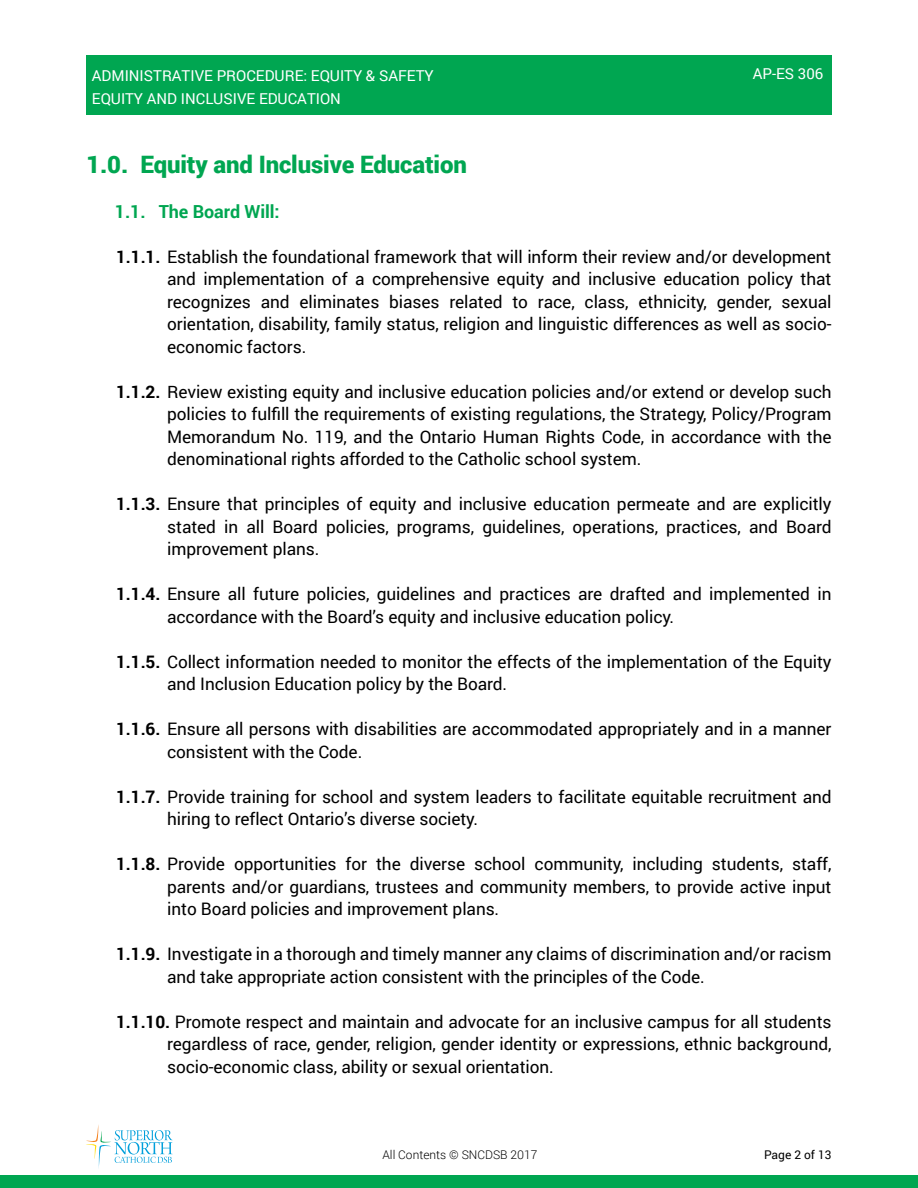
<style>
.page{position:relative;width:918px;height:1188px;background:#fff}
.page>*{position:absolute;margin:0;border:0;box-sizing:border-box;transform-origin:0 0}
.t1{font:900 24px "Roboto";letter-spacing:-.005em;color:#00a651}
.t2{font:700 18px "Roboto";letter-spacing:-.005em;color:#00a651}
.t3{font:17.25px/22.5px "Roboto";letter-spacing:-.005em;color:#000;text-align:justify}
.t4{font:15px/22.5px "Roboto";color:#fff}
.t5{font:300 12px "Roboto";color:#000}
.t6{font:12px "Roboto";color:#000}
.s1{font-weight:700}
</style>
<div class="page">
<div style="left:86px;top:55px;width:746px;height:60px;background:#00a651"></div>
<div style="left:0;top:1175px;width:918px;height:13px;background:#00a651"></div>
<svg style="left:86px;top:1125px;width:87px;height:43px"></svg>
<p class="t4" style="left:92px;top:64px;width:343px">ADMINISTRATIVE PROCEDURE: EQUITY &amp; SAFETY<br>EQUITY AND INCLUSIVE EDUCATION</p>
<p class="t4" style="left:753px;top:62px;width:72px">AP-ES 306</p>
<p class="t1" style="left:86px;top:147px;width:382px">1.0. Equity and Inclusive Education</p>
<p class="t2" style="left:115px;top:198px;width:166px">1.1. The Board Will:</p>
<p class="t3" style="left:167px;top:245px;width:666px;text-indent:-51px"><span class="s1">1.1.1.</span> Establish the foundational framework that will inform their review and/or development and implementation of a comprehensive equity and inclusive education policy that recognizes and eliminates biases related to race, class, ethnicity, gender, sexual orientation, disability, family status, religion and linguistic differences as well as socio&shy;economic factors.</p>
<p class="t3" style="left:167px;top:380px;width:666px;text-indent:-51px"><span class="s1">1.1.2.</span> Review existing equity and inclusive education policies and/or extend or develop such policies to fulfill the requirements of existing regulations, the Strategy, Policy/Program Memorandum No. 119, and the Ontario Human Rights Code, in accordance with the denominational rights afforded to the Catholic school system.</p>
<p class="t3" style="left:167px;top:492px;width:666px;text-indent:-51px"><span class="s1">1.1.3.</span> Ensure that principles of equity and inclusive education permeate and are explicitly stated in all Board policies, programs, guidelines, operations, practices, and Board improvement plans.</p>
<p class="t3" style="left:167px;top:582px;width:666px;text-indent:-51px"><span class="s1">1.1.4.</span> Ensure all future policies, guidelines and practices are drafted and implemented in accordance with the Board’s equity and inclusive education policy.</p>
<p class="t3" style="left:167px;top:650px;width:666px;text-indent:-51px"><span class="s1">1.1.5.</span> Collect information needed to monitor the effects of the implementation of the Equity and Inclusion Education policy by the Board.</p>
<p class="t3" style="left:167px;top:717px;width:666px;text-indent:-51px"><span class="s1">1.1.6.</span> Ensure all persons with disabilities are accommodated appropriately and in a manner consistent with the Code.</p>
<p class="t3" style="left:167px;top:785px;width:666px;text-indent:-51px"><span class="s1">1.1.7.</span> Provide training for school and system leaders to facilitate equitable recruitment and hiring to reflect Ontario’s diverse society.</p>
<p class="t3" style="left:167px;top:852px;width:666px;text-indent:-51px"><span class="s1">1.1.8.</span> Provide opportunities for the diverse school community, including students, staff, parents and/or guardians, trustees and community members, to provide active input into Board policies and improvement plans.</p>
<p class="t3" style="left:167px;top:942px;width:666px;text-indent:-51px"><span class="s1">1.1.9.</span> Investigate in a thorough and timely manner any claims of discrimination and/or racism and take appropriate action consistent with the principles of the Code.</p>
<p class="t3" style="left:167px;top:1010px;width:666px;text-indent:-51px"><span class="s1">1.1.10.</span> Promote respect and maintain and advocate for an inclusive campus for all students regardless of race, gender, religion, gender identity or expressions, ethnic background, socio-economic class, ability or sexual orientation.</p>
<p class="t5" style="left:382px;top:1146px;width:157px">All Contents © SNCDSB 2017</p>
<p class="t6" style="left:764px;top:1146px;width:69px">Page 2 of 13</p>
</div>
